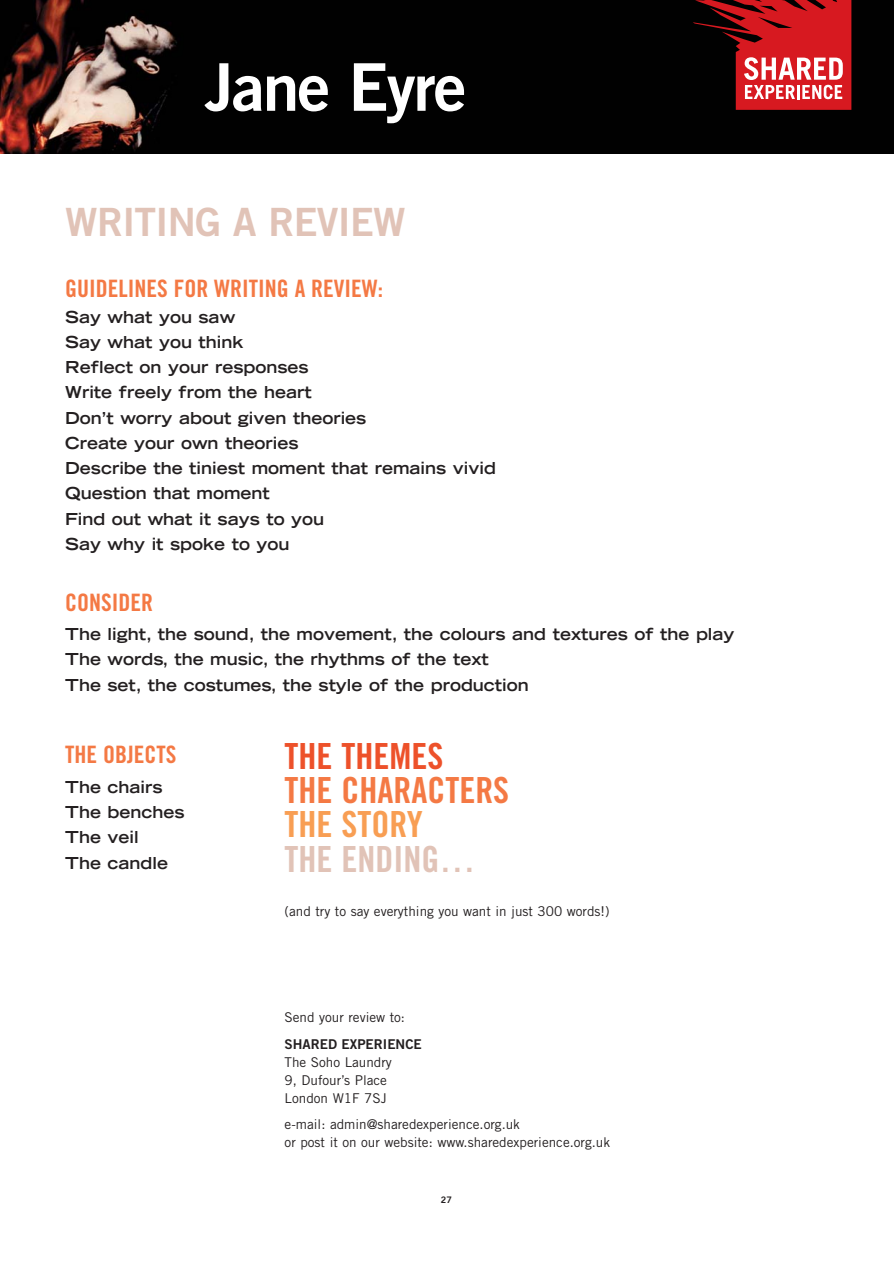
<style>
.page{position:relative;width:894px;height:1263px;background:#fff}
.page>*{position:absolute;margin:0;border:0;box-sizing:border-box;transform-origin:0 0}
.t1{font:65.85px "Trade Gothic Bold Two";letter-spacing:-.03em;color:#fff}
.t2{font:39px "Trade Gothic Bold Two";letter-spacing:-.02em;color:#e1c3b7}
.t3{font:36px "Trade Gothic Bold Cond Twenty";color:#f47944}
.t4{font:36px "Trade Gothic Bold Cond Twenty";color:#e1c3b7}
.t5{font:36px "Trade Gothic Bold Cond Twenty";color:#ed512a}
.t6{font:36px "Trade Gothic Bold Cond Twenty";color:#f89e53}
.t7{font:24px "Trade Gothic Bold Cond Twenty";color:#f47944}
.t8{font:700 expanded 16.5px/25.2px "Trade Gothic LH";color:#231f20}
.t9{font:13.5px/18px "Trade Gothic";color:#231f20}
.t10{font:13.5px "Trade Gothic Bold Two";color:#231f20}
.t11{font:9px "Trade Gothic Bold Two";color:#231f20}
</style>
<div class="page">
<img style="left:0;top:0;width:894px;height:154px">
<svg style="left:690px;top:0;width:161px;height:110px;background:#9b292e"></svg>
<h1 class="t1" style="left:205px;top:63px;width:263px">Jane Eyre</h1>
<h2 class="t2" style="left:65px;top:208px;width:342px">WRITING A REVIEW</h2>
<h3 class="t7" style="left:65px;top:280px;width:319px">GUIDELINES FOR WRITING A REVIEW:</h3>
<p class="t8" style="left:65px;top:305px;width:432px">Say what you saw<br>Say what you think<br>Reflect on your responses<br>Write freely from the heart<br>Don’t worry about given theories<br>Create your own theories<br>Describe the tiniest moment that remains vivid<br>Question that moment<br>Find out what it says to you<br>Say why it spoke to you</p>
<h3 class="t7" style="left:65px;top:593px;width:89px">CONSIDER</h3>
<p class="t8" style="left:65px;top:623px;width:671px">The light, the sound, the movement, the colours and textures of the play<br>The words, the music, the rhythms of the text<br>The set, the costumes, the style of the production</p>
<h3 class="t7" style="left:65px;top:746px;width:113px">THE OBJECTS</h3>
<p class="t8" style="left:65px;top:776px;width:121px">The chairs<br>The benches<br>The veil<br>The candle</p>
<h3 class="t5" style="left:285px;top:743px;width:160px">THE THEMES</h3>
<h3 class="t3" style="left:285px;top:777px;width:226px">THE CHARACTERS</h3>
<h3 class="t6" style="left:285px;top:812px;width:140px">THE STORY</h3>
<h3 class="t4" style="left:285px;top:846px;width:192px">THE ENDING…</h3>
<p class="t9" style="left:285px;top:904px;width:326px">(and try to say everything you want in just 300 words!)</p>
<p class="t9" style="left:285px;top:1010px;width:122px">Send your review to:</p>
<p class="t10" style="left:285px;top:1039px;width:139px">SHARED EXPERIENCE</p>
<p class="t9" style="left:285px;top:1054px;width:109px">The Soho Laundry<br>9, Dufour’s Place<br>London W1F 7SJ</p>
<p class="t9" style="left:285px;top:1117px;width:327px">e-mail: admin@sharedexperience.org.uk<br>or post it on our website: www.sharedexperience.org.uk</p>
<p class="t11" style="left:441px;top:1196px;width:12px">27</p>
</div>
